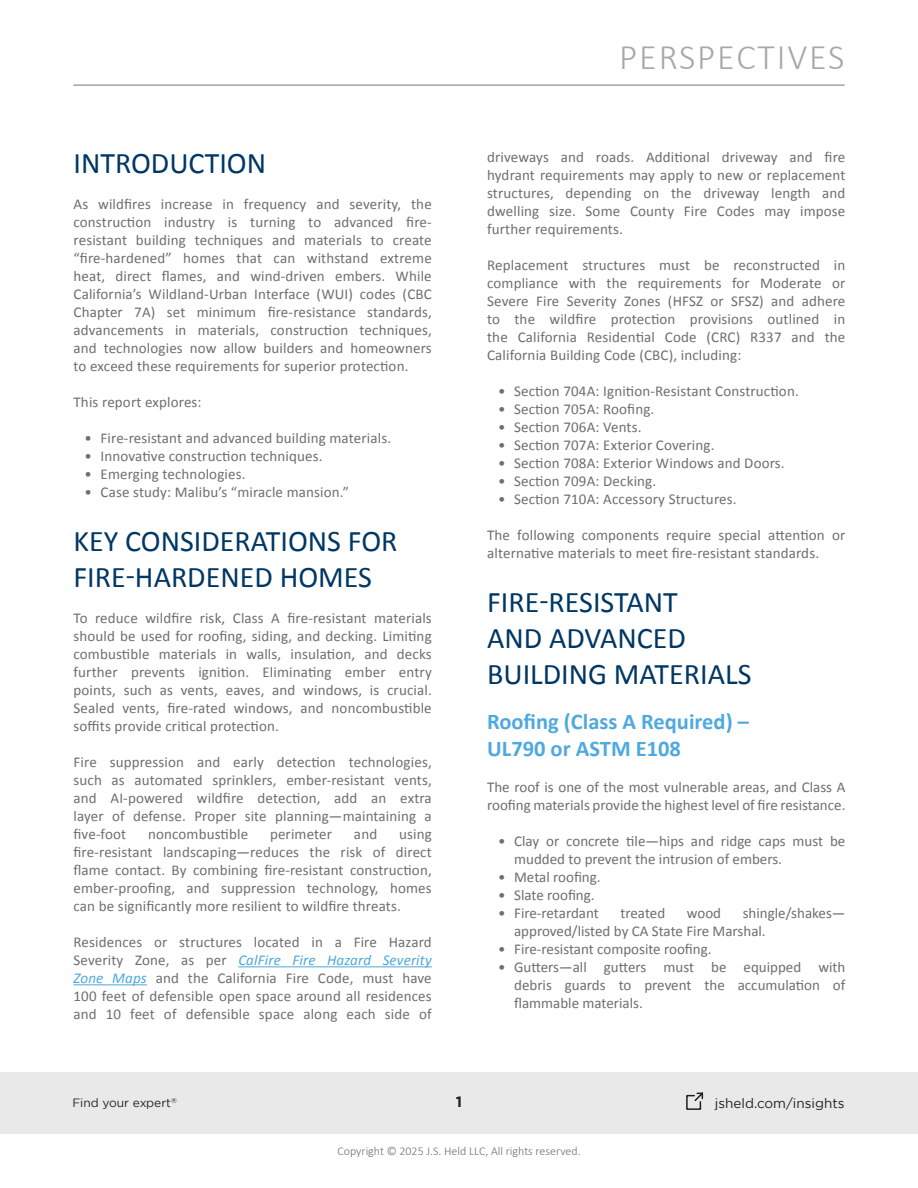
<style>
.page{position:relative;width:918px;height:1188px;background:#fff}
.page>*{position:absolute;margin:0;border:0;box-sizing:border-box;transform-origin:0 0}
.t1{font:300 36px "Calibri";letter-spacing:.05em;color:#a6a8aa}
.Main_Titles{font:30px/36px "Calibri";color:#003764}
.Subtitles{font:700 22.5px/27px "Calibri";color:#4fa9df}
.Text_Styles{font:15px/18px "Calibri";letter-spacing:.01em;color:#6d6e70;text-align:justify}
.t2{font:700 15px "Gotham";color:#231f20}
.t3{font:13.5px "Gotham";color:#231f20}
.t4{font:300 12px "Calibri";color:#6d6e70}
.t5{font:12px "Gotham";color:#241f21}
.t6{font:7.05px "Gotham";color:#241f21}
.s1{font-style:italic;color:#4da8dd}
</style>
<div class="page">
<div style="left:0;top:1072px;width:918px;height:62px;background:#e9e9e9"></div>
<svg style="left:686px;top:1092px;width:18px;height:18px"></svg>
<hr style="left:74px;top:85px;width:770px;height:1px;background:#a6a8ab">
<hr style="left:238px;top:966px;width:194px;height:1px;background:#4da8dd">
<hr style="left:74px;top:984px;width:73px;height:1px;background:#4da8dd">
<p class="Main_Titles" style="left:74px;top:144px;width:194px">INTRODUCTION</p>
<p class="Text_Styles" style="left:74px;top:194px;width:360px">As wildfires increase in frequency and severity, the construction industry is turning to advanced fire&shy;resistant building techniques and materials to create “fire-hardened” homes that can withstand extreme heat, direct flames, and wind-driven embers. While California’s Wildland-Urban Interface (WUI) codes (CBC Chapter 7A) set minimum fire-resistance standards, advancements in materials, construction techniques, and technologies now allow builders and homeowners to exceed these requirements for superior protection.</p>
<p class="Text_Styles" style="left:74px;top:392px;width:130px">This report explores:</p>
<p class="Text_Styles" style="left:85px;top:428px;width:308px">• Fire-resistant and advanced building materials.</p>
<p class="Text_Styles" style="left:85px;top:446px;width:239px">• Innovative construction techniques.</p>
<p class="Text_Styles" style="left:85px;top:464px;width:162px">• Emerging technologies.</p>
<p class="Text_Styles" style="left:85px;top:482px;width:266px">• Case study: Malibu’s “miracle mansion.”</p>
<p class="Main_Titles" style="left:74px;top:522px;width:325px">KEY CONSIDERATIONS FOR<br>FIRE-HARDENED HOMES</p>
<p class="Text_Styles" style="left:74px;top:608px;width:360px">To reduce wildfire risk, Class A fire-resistant materials should be used for roofing, siding, and decking. Limiting combustible materials in walls, insulation, and decks further prevents ignition. Eliminating ember entry points, such as vents, eaves, and windows, is crucial.<br>Sealed vents, fire-rated windows, and noncombustible soffits provide critical protection.</p>
<p class="Text_Styles" style="left:74px;top:752px;width:360px">Fire suppression and early detection technologies, such as automated sprinklers, ember-resistant vents, and AI-powered wildfire detection, add an extra layer of defense. Proper site planning—maintaining a five-foot</p>
<p class="Text_Styles" style="left:148px;top:824px;width:102px">noncombustible</p>
<p class="Text_Styles" style="left:270px;top:824px;width:64px">perimeter</p>
<p class="Text_Styles" style="left:354px;top:824px;width:25px">and</p>
<p class="Text_Styles" style="left:74px;top:824px;width:360px;text-indent:326px">using fire-resistant landscaping—reduces the risk of direct flame contact. By combining fire-resistant construction, ember-proofing, and suppression technology, homes can be significantly more resilient to wildfire threats.</p>
<p class="Text_Styles" style="left:74px;top:932px;width:360px">Residences or structures located in a Fire Hazard Severity Zone, as per <span class="s1">CalFire Fire Hazard Severity Zone Maps</span> and the California Fire Code, must have 100 feet of defensible open space around all residences and 10 feet of defensible space along each side of</p>
<h1 class="t1" style="left:619px;top:35px;width:227px">PERSPECTIVES</h1>
<p class="Text_Styles" style="left:487px;top:147px;width:360px">driveways and roads. Additional driveway and fire hydrant requirements may apply to new or replacement structures, depending on the driveway length and dwelling size. Some County Fire Codes may impose further requirements.</p>
<p class="Text_Styles" style="left:487px;top:255px;width:360px">Replacement structures must be reconstructed in compliance with the requirements for Moderate or Severe Fire Severity Zones (HFSZ or SFSZ) and adhere to the wildfire protection provisions outlined in the California Residential Code (CRC) R337 and the California Building Code (CBC), including:</p>
<p class="Text_Styles" style="left:498px;top:381px;width:302px">• Section 704A: Ignition-Resistant Construction.</p>
<p class="Text_Styles" style="left:498px;top:399px;width:158px">• Section 705A: Roofing.</p>
<p class="Text_Styles" style="left:498px;top:417px;width:145px">• Section 706A: Vents.</p>
<p class="Text_Styles" style="left:498px;top:435px;width:218px">• Section 707A: Exterior Covering.</p>
<p class="Text_Styles" style="left:498px;top:453px;width:288px">• Section 708A: Exterior Windows and Doors.</p>
<p class="Text_Styles" style="left:498px;top:471px;width:160px">• Section 709A: Decking.</p>
<p class="Text_Styles" style="left:498px;top:489px;width:240px">• Section 710A: Accessory Structures.</p>
<p class="Text_Styles" style="left:487px;top:525px;width:360px">The following components require special attention or alternative materials to meet fire-resistant standards.</p>
<p class="Main_Titles" style="left:487px;top:583px;width:266px">FIRE-RESISTANT<br>AND ADVANCED<br>BUILDING MATERIALS</p>
<p class="Subtitles" style="left:487px;top:708px;width:263px">Roofing (Class A Required) –<br>UL790 or ASTM E108</p>
<p class="Text_Styles" style="left:487px;top:777px;width:360px">The roof is one of the most vulnerable areas, and Class A roofing materials provide the highest level of fire resistance.</p>
<p class="Text_Styles" style="left:514px;top:831px;width:333px;text-indent:-16px">• Clay or concrete tile—hips and ridge caps must be mudded to prevent the intrusion of embers.</p>
<p class="Text_Styles" style="left:498px;top:867px;width:104px">• Metal roofing.</p>
<p class="Text_Styles" style="left:498px;top:885px;width:98px">• Slate roofing.</p>
<p class="Text_Styles" style="left:498px;top:903px;width:102px">• Fire-retardant</p>
<p class="Text_Styles" style="left:620px;top:903px;width:46px">treated</p>
<p class="Text_Styles" style="left:687px;top:903px;width:36px">wood</p>
<p class="Text_Styles" style="left:514px;top:903px;width:333px;text-indent:229px">shingle/shakes— approved/listed by CA State Fire Marshal.</p>
<p class="Text_Styles" style="left:498px;top:939px;width:215px">• Fire-resistant composite roofing.</p>
<p class="Text_Styles" style="left:514px;top:957px;width:333px;text-indent:-16px">• Gutters—all gutters must be equipped with debris guards to prevent the accumulation of flammable materials.</p>
<p class="t5" style="left:72px;top:1096px;width:100px">Find your expert</p>
<p class="t2" style="left:456px;top:1093px;width:8px">1</p>
<p class="t3" style="left:715px;top:1095px;width:131px">jsheld.com/insights</p>
<p class="t6" style="left:171px;top:1096px;width:7px">®</p>
<p class="t4" style="left:337px;top:1144px;width:245px">Copyright © 2025 J.S. Held LLC, All rights reserved.</p>
</div>
